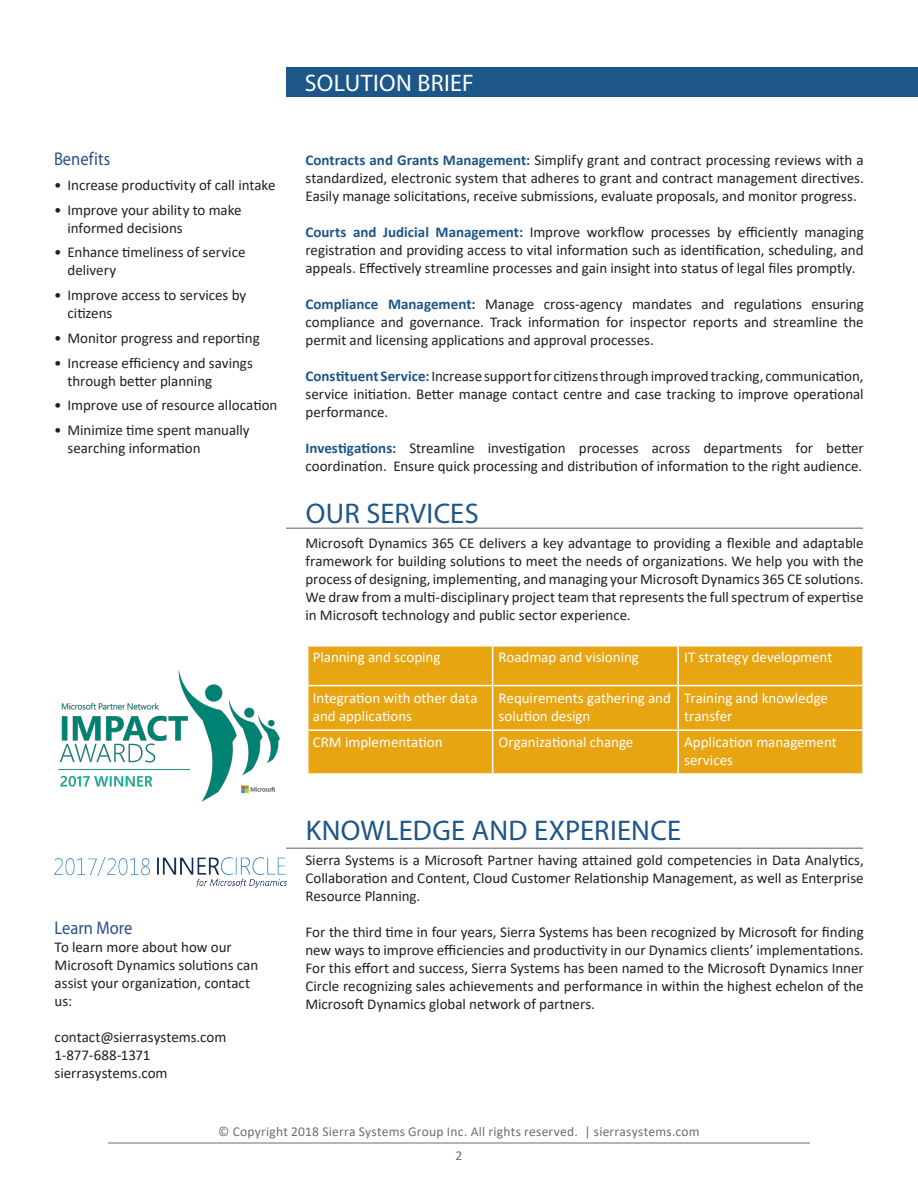
<style>
.page{position:relative;width:918px;height:1188px;background:#fff}
.page>*{position:absolute;margin:0;border:0;box-sizing:border-box;transform-origin:0 0}
.SB_Sub_Heading{font:28.5px "Myriad Pro";letter-spacing:.01em;color:#1d5688}
.t1{font:24px "Myriad Pro";letter-spacing:.015em;color:#fff}
.Sub_Heading{font:18.45px "Myriad Pro";color:#275186;scale:.89 1}
.Body_Paragraph{font:15px/18px "Calibri";color:#231f20;text-align:justify}
.Body_Paragraph-2{font:15px/18px "Calibri";letter-spacing:-.005em;color:#fff}
.t2{font:13.5px/24px "Calibri";letter-spacing:.015em;color:#6c6d70;text-align:center}
.s1{font-weight:700;color:#1d5688}
</style>
<div class="page">
<div style="left:286px;top:68px;width:632px;height:30px;background:#1d5688"></div>
<hr style="left:108px;top:1143px;width:702px;height:1px;background:#6c6d70">
<div style="left:308px;top:647px;width:554px;height:126px;background:#e7a512"></div>
<hr style="left:492px;top:647px;width:1px;height:38px;background:#fff">
<hr style="left:677px;top:647px;width:2px;height:38px;background:#fff">
<hr style="left:308px;top:685px;width:185px;height:1px;background:#fff">
<hr style="left:493px;top:685px;width:185px;height:1px;background:#fff">
<hr style="left:492px;top:686px;width:1px;height:43px;background:#fff">
<hr style="left:678px;top:685px;width:184px;height:1px;background:#fff">
<hr style="left:677px;top:686px;width:2px;height:43px;background:#fff">
<hr style="left:308px;top:729px;width:185px;height:2px;background:#fff">
<hr style="left:493px;top:729px;width:185px;height:2px;background:#fff">
<hr style="left:492px;top:731px;width:1px;height:42px;background:#fff">
<hr style="left:678px;top:729px;width:184px;height:2px;background:#fff">
<hr style="left:677px;top:731px;width:2px;height:42px;background:#fff">
<hr style="left:286px;top:848px;width:577px;height:1px;background:#57585a">
<hr style="left:286px;top:528px;width:577px;height:1px;background:#57585a">
<img style="left:58px;top:670px;width:222px;height:132px">
<img style="left:54px;top:858px;width:232px;height:29px">
<p class="Sub_Heading" style="left:54px;top:148px;width:65px">Benefits</p>
<p class="Body_Paragraph" style="left:54px;top:176px;width:223px">• Increase productivity of call intake</p>
<p class="Body_Paragraph" style="left:68px;top:200px;width:176px;text-indent:-14px">• Improve your ability to make informed decisions</p>
<p class="Body_Paragraph" style="left:68px;top:243px;width:180px;text-indent:-14px">• Enhance timeliness of service delivery</p>
<p class="Body_Paragraph" style="left:68px;top:286px;width:180px;text-indent:-14px">• Improve access to services by citizens</p>
<p class="Body_Paragraph" style="left:54px;top:329px;width:207px">• Monitor progress and reporting</p>
<p class="Body_Paragraph" style="left:68px;top:353px;width:187px;text-indent:-14px">• Increase efficiency and savings through better planning</p>
<p class="Body_Paragraph" style="left:54px;top:396px;width:225px">• Improve use of resource allocation</p>
<p class="Body_Paragraph" style="left:68px;top:421px;width:184px;text-indent:-14px">• Minimize time spent manually searching information</p>
<p class="Sub_Heading" style="left:55px;top:916px;width:89px">Learn More</p>
<p class="Body_Paragraph" style="left:55px;top:937px;width:205px;text-align:left">To learn more about how our<br>Microsoft Dynamics solutions can assist your organization, contact us:</p>
<p class="Body_Paragraph" style="left:55px;top:1027px;width:173px">contact@sierrasystems.com</p>
<p class="Body_Paragraph" style="left:55px;top:1045px;width:97px">1-877-688-1371</p>
<p class="Body_Paragraph" style="left:55px;top:1063px;width:114px">sierrasystems.com</p>
<h2 class="t1" style="left:305px;top:68px;width:171px">SOLUTION BRIEF</h2>
<p class="Body_Paragraph" style="left:305px;top:150px;width:560px"><span class="s1">Contracts and Grants Management:</span> Simplify grant and contract processing reviews with a standardized, electronic system that adheres to grant and contract management directives.<br>Easily manage solicitations, receive submissions, evaluate proposals, and monitor progress.</p>
<p class="Body_Paragraph" style="left:305px;top:222px;width:560px"><span class="s1">Courts and Judicial Management:</span> Improve workflow processes by efficiently managing registration and providing access to vital information such as identification, scheduling, and appeals. Effectively streamline processes and gain insight into status of legal files promptly.</p>
<p class="Body_Paragraph" style="left:305px;top:294px;width:560px"><span class="s1">Compliance Management:</span> Manage cross-agency mandates and regulations ensuring compliance and governance. Track information for inspector reports and streamline the permit and licensing applications and approval processes.</p>
<p class="Body_Paragraph" style="left:305px;top:366px;width:560px"><span class="s1">Constituent Service:</span> Increase support for citizens through improved tracking, communication, service initiation. Better manage contact centre and case tracking to improve operational performance.</p>
<p class="Body_Paragraph" style="left:305px;top:438px;width:560px"><span class="s1">Investigations:</span> Streamline investigation processes across departments for better coordination. Ensure quick processing and distribution of information to the right audience.</p>
<p class="SB_Sub_Heading" style="left:306px;top:496px;width:174px">OUR SERVICES</p>
<p class="Body_Paragraph" style="left:305px;top:533px;width:560px">Microsoft Dynamics 365 CE delivers a key advantage to providing a flexible and adaptable framework for building solutions to meet the needs of organizations. We help you with the process of designing, implementing, and managing your Microsoft Dynamics 365 CE solutions.<br>We draw from a multi-disciplinary project team that represents the full spectrum of expertise in Microsoft technology and public sector experience.</p>
<p class="Body_Paragraph-2" style="left:313px;top:648px;width:129px">Planning and scoping</p>
<p class="Body_Paragraph-2" style="left:499px;top:648px;width:142px">Roadmap and visioning</p>
<p class="Body_Paragraph-2" style="left:684px;top:648px;width:150px">IT strategy development</p>
<p class="Body_Paragraph-2" style="left:313px;top:688px;width:166px">Integration with other data and applications</p>
<p class="Body_Paragraph-2" style="left:499px;top:688px;width:174px">Requirements gathering and solution design</p>
<p class="Body_Paragraph-2" style="left:684px;top:688px;width:145px">Training and knowledge transfer</p>
<p class="Body_Paragraph-2" style="left:313px;top:733px;width:131px">CRM implementation</p>
<p class="Body_Paragraph-2" style="left:499px;top:733px;width:136px">Organizational change</p>
<p class="Body_Paragraph-2" style="left:684px;top:733px;width:154px">Application management services</p>
<p class="SB_Sub_Heading" style="left:306px;top:813px;width:377px">KNOWLEDGE AND EXPERIENCE</p>
<p class="Body_Paragraph" style="left:305px;top:851px;width:560px">Sierra Systems is a Microsoft Partner having attained gold competencies in Data Analytics, Collaboration and Content, Cloud Customer Relationship Management, as well as Enterprise Resource Planning.</p>
<p class="Body_Paragraph" style="left:305px;top:923px;width:560px">For the third time in four years, Sierra Systems has been recognized by Microsoft for finding new ways to improve efficiencies and productivity in our Dynamics clients’ implementations.<br>For this effort and success, Sierra Systems has been named to the Microsoft Dynamics Inner Circle recognizing sales achievements and performance in within the highest echelon of the Microsoft Dynamics global network of partners.</p>
<p class="t2" style="left:218px;top:1119px;width:483px">© Copyright 2018 Sierra Systems Group Inc. All rights reserved. | sierrasystems.com<br>2</p>
</div>
